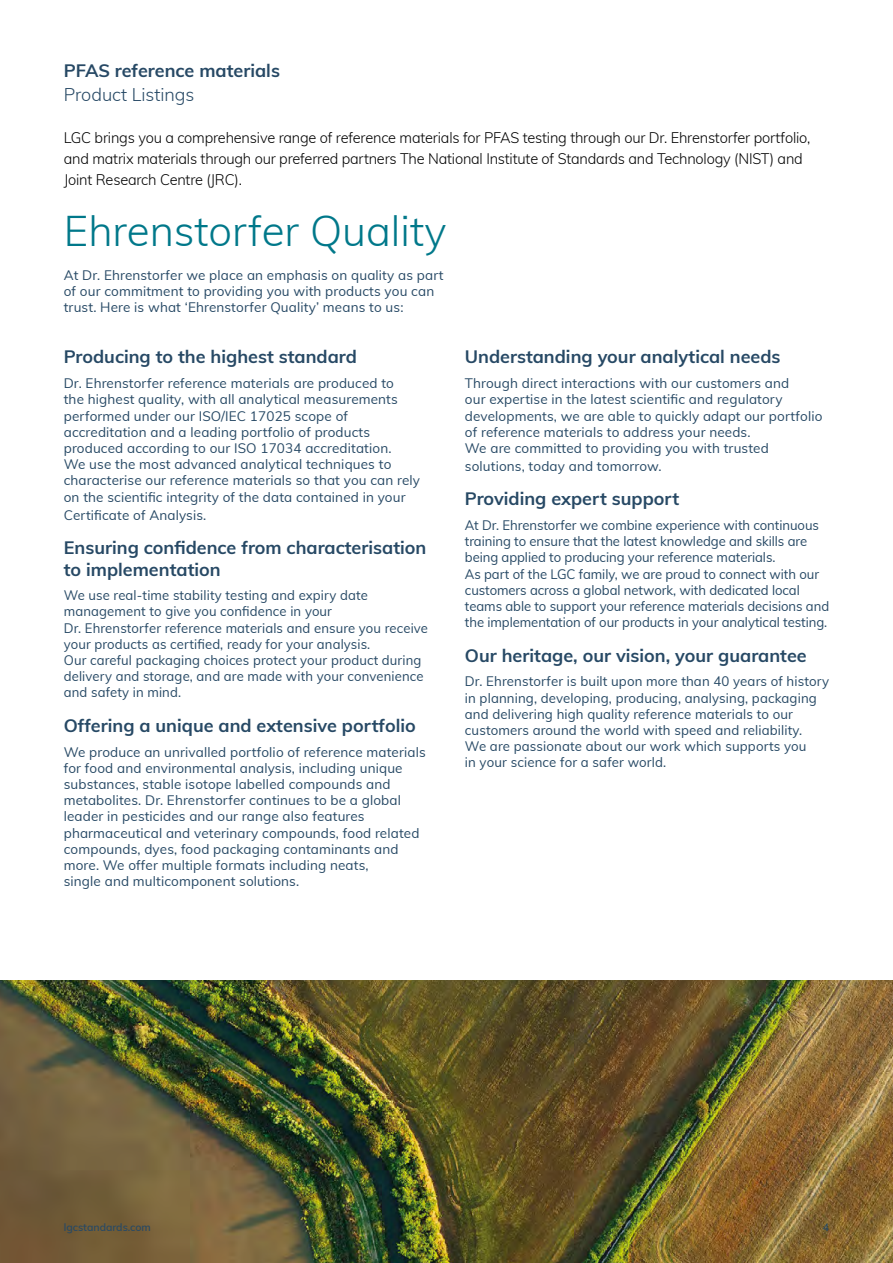
<style>
.page{position:relative;width:893px;height:1263px;background:#fff}
.page>*{position:absolute;margin:0;border:0;box-sizing:border-box;transform-origin:0 0}
.t1{font:300 42px "Muli";color:#00788a}
.t2{font:700 18px/21.6px "Muli";color:#274965}
.t3{font:300 18px "Muli";color:#274965}
.t4{font:300 15px/21px "Muli";letter-spacing:-.01em;color:#000}
.t5{font:13.5px/16.2px "Muli";letter-spacing:.01em;color:#274965}
.t6{font:600 10.5px "Muli";color:#274965}
</style>
<div class="page">
<img style="left:0;top:980px;width:893px;height:283px">
<h2 class="t2" style="left:64px;top:59px;width:218px">PFAS reference materials</h2>
<h2 class="t3" style="left:64px;top:82px;width:132px">Product Listings</h2>
<p class="t4" style="left:64px;top:126px;width:748px">LGC brings you a comprehensive range of reference materials for PFAS testing through our Dr. Ehrenstorfer portfolio, and matrix materials through our preferred partners The National Institute of Standards and Technology (NIST) and<br>Joint Research Centre (JRC).</p>
<h1 class="t1" style="left:64px;top:201px;width:384px">Ehrenstorfer Quality</h1>
<p class="t5" style="left:64px;top:266px;width:381px">At Dr. Ehrenstorfer we place an emphasis on quality as part of our commitment to providing you with products you can trust. Here is what ‘Ehrenstorfer Quality’ means to us:</p>
<h2 class="t2" style="left:465px;top:345px;width:317px">Understanding your analytical needs</h2>
<p class="t5" style="left:465px;top:374px;width:359px">Through direct interactions with our customers and<br>our expertise in the latest scientific and regulatory developments, we are able to quickly adapt our portfolio of reference materials to address your needs.<br>We are committed to providing you with trusted</p>
<p class="t5" style="left:465px;top:457px;width:198px">solutions, today and tomorrow.</p>
<h2 class="t2" style="left:465px;top:487px;width:216px">Providing expert support</h2>
<p class="t5" style="left:465px;top:516px;width:366px">At Dr. Ehrenstorfer we combine experience with continuous training to ensure that the latest knowledge and skills are being applied to producing your reference materials.<br>As part of the LGC family, we are proud to connect with our customers across a global network, with dedicated local teams able to support your reference materials decisions and the implementation of our products in your analytical testing.</p>
<h2 class="t2" style="left:465px;top:643px;width:343px">Our heritage, our vision, your guarantee</h2>
<p class="t5" style="left:465px;top:673px;width:366px">Dr. Ehrenstorfer is built upon more than 40 years of history in planning, developing, producing, analysing, packaging and delivering high quality reference materials to our customers around the world with speed and reliability.<br>We are passionate about our work which supports you<br>in your science for a safer world.</p>
<h2 class="t2" style="left:64px;top:345px;width:295px">Producing to the highest standard</h2>
<p class="t5" style="left:64px;top:374px;width:358px">Dr. Ehrenstorfer reference materials are produced to<br>the highest quality, with all analytical measurements performed under our ISO/IEC 17025 scope of accreditation and a leading portfolio of products produced according to our ISO 17034 accreditation.<br>We use the most advanced analytical techniques to characterise our reference materials so that you can rely on the scientific integrity of the data contained in your</p>
<p class="t5" style="left:64px;top:506px;width:144px">Certificate of Analysis.</p>
<h2 class="t2" style="left:64px;top:536px;width:364px">Ensuring confidence from characterisation to implementation</h2>
<p class="t5" style="left:64px;top:587px;width:366px">We use real-time stability testing and expiry date management to give you confidence in your<br>Dr. Ehrenstorfer reference materials and ensure you receive your products as certified, ready for your analysis.<br>Our careful packaging choices protect your product during delivery and storage, and are made with your convenience and safety in mind.</p>
<h2 class="t2" style="left:64px;top:714px;width:354px">Offering a unique and extensive portfolio</h2>
<p class="t5" style="left:64px;top:743px;width:363px">We produce an unrivalled portfolio of reference materials for food and environmental analysis, including unique substances, stable isotope labelled compounds and metabolites. Dr. Ehrenstorfer continues to be a global leader in pesticides and our range also features pharmaceutical and veterinary compounds, food related compounds, dyes, food packaging contaminants and more. We offer multiple formats including neats,<br>single and multicomponent solutions.</p>
<p class="t6" style="left:64px;top:1220px;width:89px">lgcstandards.com</p>
<p class="t6" style="left:823px;top:1220px;width:8px">4</p>
</div>
